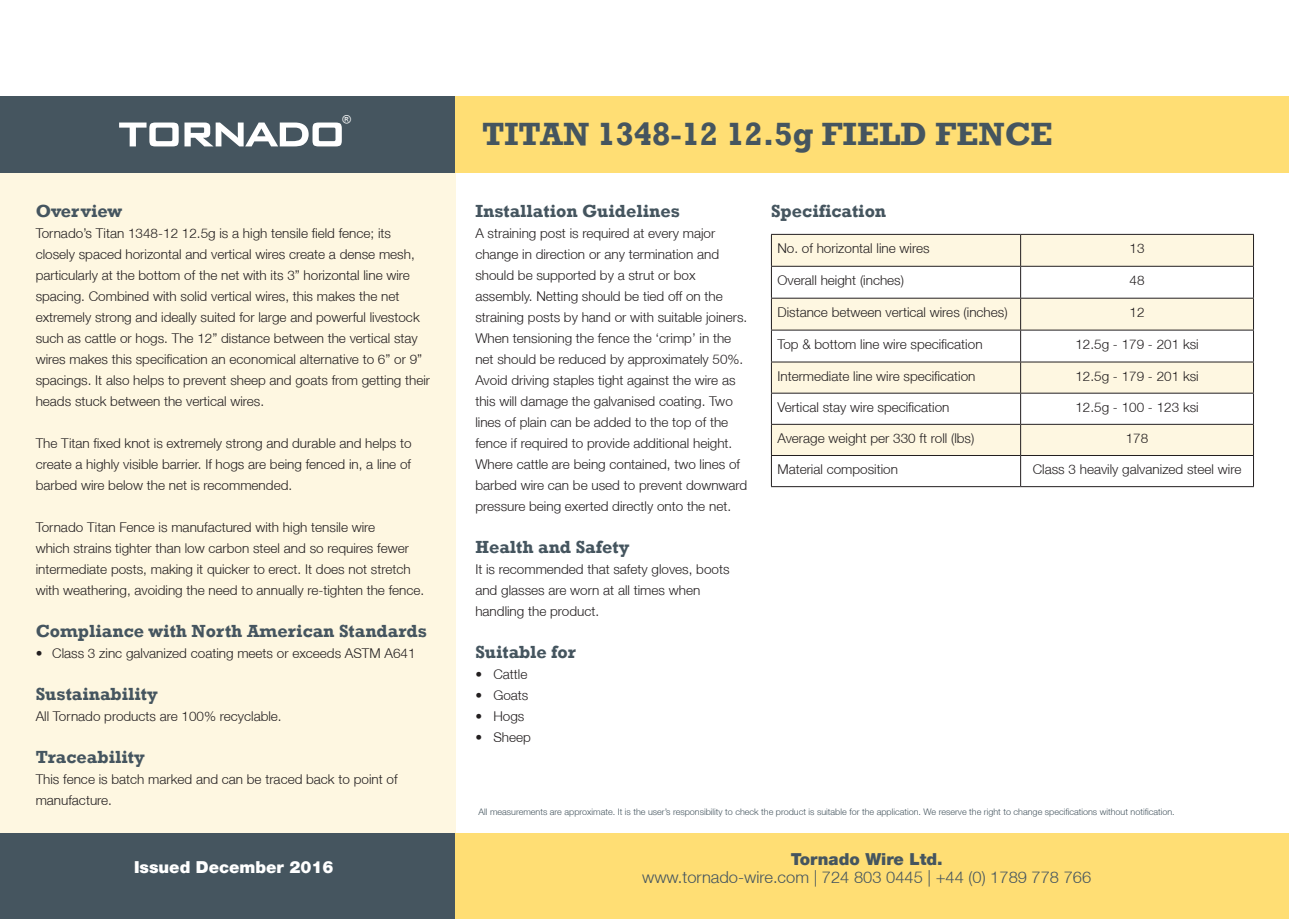
<style>
.page{position:relative;width:1289px;height:919px;background:#fff}
.page>*{position:absolute;margin:0;border:0;box-sizing:border-box;transform-origin:0 0}
.t1{font:700 33px "Rockwell";color:#45555f}
.t2{font:700 18px "Rockwell";color:#45555f}
.t3{font:300 16.5px "Helvetica Neue LT";color:#45555f}
.t4{font:900 16.5px "Helvetica Neue LT";color:#fff}
.t5{font:900 16.5px "Helvetica Neue LT";color:#45555f}
.t6{font:300 13.5px/21px "Helvetica Neue LT";color:#231f20}
.t7{font:11.55px "Rockwell";color:#fff}
.t8{font:300 9px "Helvetica Neue LT";color:#45555f}
</style>
<div class="page">
<div style="left:0;top:168px;width:455px;height:665px;background:#fef7e1"></div>
<div style="left:772px;top:235px;width:481px;height:158px;background:#fef7e1"></div>
<svg style="left:772px;top:267px;width:481px;height:94px"></svg>
<svg style="left:772px;top:394px;width:481px;height:92px"></svg>
<hr style="left:771px;top:234px;width:249px;height:1px;background:#231f20">
<hr style="left:771px;top:235px;width:1px;height:31px;background:#231f20">
<hr style="left:1020px;top:234px;width:233px;height:1px;background:#231f20">
<hr style="left:1020px;top:235px;width:1px;height:31px;background:#231f20">
<hr style="left:1253px;top:235px;width:1px;height:31px;background:#231f20">
<hr style="left:771px;top:266px;width:249px;height:1px;background:#231f20">
<hr style="left:771px;top:266px;width:1px;height:32px;background:#231f20">
<hr style="left:1020px;top:266px;width:233px;height:1px;background:#231f20">
<hr style="left:1020px;top:266px;width:1px;height:32px;background:#231f20">
<hr style="left:1253px;top:266px;width:1px;height:32px;background:#231f20">
<hr style="left:771px;top:298px;width:249px;height:1px;background:#231f20">
<hr style="left:771px;top:298px;width:1px;height:32px;background:#231f20">
<hr style="left:1020px;top:298px;width:233px;height:1px;background:#231f20">
<hr style="left:1020px;top:298px;width:1px;height:32px;background:#231f20">
<hr style="left:1253px;top:298px;width:1px;height:32px;background:#231f20">
<hr style="left:771px;top:330px;width:249px;height:1px;background:#231f20">
<hr style="left:771px;top:330px;width:1px;height:31px;background:#231f20">
<hr style="left:1020px;top:330px;width:233px;height:1px;background:#231f20">
<hr style="left:1020px;top:330px;width:1px;height:31px;background:#231f20">
<hr style="left:1253px;top:330px;width:1px;height:31px;background:#231f20">
<hr style="left:771px;top:361px;width:249px;height:1px;background:#231f20">
<hr style="left:771px;top:362px;width:1px;height:31px;background:#231f20">
<hr style="left:1020px;top:361px;width:233px;height:1px;background:#231f20">
<hr style="left:1020px;top:362px;width:1px;height:31px;background:#231f20">
<hr style="left:1253px;top:362px;width:1px;height:31px;background:#231f20">
<hr style="left:771px;top:393px;width:249px;height:1px;background:#231f20">
<hr style="left:771px;top:393px;width:1px;height:31px;background:#231f20">
<hr style="left:1020px;top:393px;width:233px;height:1px;background:#231f20">
<hr style="left:1020px;top:393px;width:1px;height:31px;background:#231f20">
<hr style="left:1253px;top:393px;width:1px;height:31px;background:#231f20">
<hr style="left:771px;top:424px;width:249px;height:1px;background:#231f20">
<hr style="left:771px;top:424px;width:1px;height:31px;background:#231f20">
<hr style="left:1020px;top:424px;width:233px;height:1px;background:#231f20">
<hr style="left:1020px;top:424px;width:1px;height:31px;background:#231f20">
<hr style="left:1253px;top:424px;width:1px;height:31px;background:#231f20">
<hr style="left:771px;top:455px;width:249px;height:1px;background:#231f20">
<hr style="left:771px;top:456px;width:1px;height:30px;background:#231f20">
<hr style="left:1020px;top:455px;width:233px;height:1px;background:#231f20">
<hr style="left:1020px;top:456px;width:1px;height:30px;background:#231f20">
<hr style="left:1253px;top:456px;width:1px;height:30px;background:#231f20">
<hr style="left:771px;top:486px;width:249px;height:1px;background:#231f20">
<hr style="left:1020px;top:486px;width:233px;height:1px;background:#231f20">
<div style="left:0;top:96px;width:455px;height:76px;background:#45555f"></div>
<div style="left:455px;top:96px;width:833px;height:76px;background:#ffde74"></div>
<svg style="left:119px;top:122px;width:223px;height:24px"></svg>
<div style="left:455px;top:833px;width:833px;height:85px;background:#ffde74"></div>
<div style="left:0;top:833px;width:455px;height:85px;background:#45555f"></div>
<p class="t7" style="left:342px;top:113px;width:10px">®</p>
<p class="t2" style="left:36px;top:200px;width:88px">Overview</p>
<p class="t6" style="left:36px;top:222px;width:396px">Tornado’s Titan 1348-12 12.5g is a high tensile field fence; its closely spaced horizontal and vertical wires create a dense mesh, particularly at the bottom of the net with its 3” horizontal line wire spacing. Combined with solid vertical wires, this makes the net extremely strong and ideally suited for large and powerful livestock such as cattle or hogs. The 12” distance between the vertical stay wires makes this specification an economical alternative to 6” or 9” spacings. It also helps to prevent sheep and goats from getting their heads stuck between the vertical wires.</p>
<p class="t6" style="left:36px;top:432px;width:377px;text-align:justify">The Titan fixed knot is extremely strong and durable and helps to create a highly visible barrier. If hogs are being fenced in, a line of barbed wire below the net is recommended.</p>
<p class="t6" style="left:36px;top:516px;width:390px">Tornado Titan Fence is manufactured with high tensile wire<br>which strains tighter than low carbon steel and so requires fewer intermediate posts, making it quicker to erect. It does not stretch with weathering, avoiding the need to annually re-tighten the fence.</p>
<p class="t2" style="left:36px;top:620px;width:392px">Compliance with North American Standards</p>
<p class="t6" style="left:36px;top:642px;width:381px">• Class 3 zinc galvanized coating meets or exceeds ASTM A641</p>
<p class="t2" style="left:36px;top:683px;width:124px">Sustainability</p>
<p class="t6" style="left:36px;top:705px;width:247px">All Tornado products are 100% recyclable.</p>
<p class="t2" style="left:36px;top:746px;width:110px">Traceability</p>
<p class="t6" style="left:36px;top:768px;width:363px">This fence is batch marked and can be traced back to point of manufacture.</p>
<p class="t4" style="left:134px;top:857px;width:201px">Issued December 2016</p>
<p class="t1" style="left:482px;top:114px;width:571px">TITAN 1348-12 12.5g FIELD FENCE</p>
<p class="t2" style="left:475px;top:200px;width:206px">Installation Guidelines</p>
<p class="t2" style="left:771px;top:200px;width:117px">Specification</p>
<p class="t6" style="left:475px;top:222px;width:273px">A straining post is required at every major change in direction or any termination and should be supported by a strut or box assembly. Netting should be tied off on the straining posts by hand or with suitable joiners.<br>When tensioning the fence the ‘crimp’ in the net should be reduced by approximately 50%.<br>Avoid driving staples tight against the wire as this will damage the galvanised coating. Two lines of plain can be added to the top of the fence if required to provide additional height.<br>Where cattle are being contained, two lines of barbed wire can be used to prevent downward pressure being exerted directly onto the net.</p>
<p class="t2" style="left:475px;top:536px;width:155px">Health and Safety</p>
<p class="t6" style="left:475px;top:558px;width:256px">It is recommended that safety gloves, boots and glasses are worn at all times when handling the product.</p>
<p class="t2" style="left:475px;top:641px;width:102px">Suitable for</p>
<p class="t6" style="left:475px;top:663px;width:54px">• Cattle</p>
<p class="t6" style="left:475px;top:684px;width:55px">• Goats</p>
<p class="t6" style="left:475px;top:705px;width:51px">• Hogs</p>
<p class="t6" style="left:475px;top:726px;width:57px">• Sheep</p>
<p class="t6" style="left:777px;top:237px;width:154px">No. of horizontal line wires</p>
<p class="t6" style="left:1129px;top:237px;width:17px">13</p>
<p class="t6" style="left:777px;top:269px;width:128px">Overall height (inches)</p>
<p class="t6" style="left:1129px;top:269px;width:17px">48</p>
<p class="t6" style="left:777px;top:301px;width:232px">Distance between vertical wires (inches)</p>
<p class="t6" style="left:1129px;top:301px;width:17px">12</p>
<p class="t6" style="left:777px;top:333px;width:207px">Top &amp; bottom line wire specification</p>
<p class="t6" style="left:1075px;top:333px;width:125px">12.5g - 179 - 201 ksi</p>
<p class="t6" style="left:777px;top:365px;width:200px">Intermediate line wire specification</p>
<p class="t6" style="left:1075px;top:365px;width:125px">12.5g - 179 - 201 ksi</p>
<p class="t6" style="left:777px;top:396px;width:174px">Vertical stay wire specification</p>
<p class="t6" style="left:1075px;top:396px;width:125px">12.5g - 100 - 123 ksi</p>
<p class="t6" style="left:777px;top:427px;width:198px">Average weight per 330 ft roll (lbs)</p>
<p class="t6" style="left:1125px;top:427px;width:24px">178</p>
<p class="t6" style="left:777px;top:458px;width:122px">Material composition</p>
<p class="t6" style="left:1032px;top:458px;width:210px">Class 3 heavily galvanized steel wire</p>
<p class="t8" style="left:478px;top:805px;width:697px">All measurements are approximate. It is the user’s responsibility to check the product is suitable for the application. We reserve the right to change specifications without notification.</p>
<p class="t5" style="left:790px;top:848px;width:153px">Tornado Wire Ltd.</p>
<p class="t3" style="left:642px;top:867px;width:450px">www.tornado-wire.com | 724 803 0445 | +44 (0) 1789 778 766</p>
</div>
